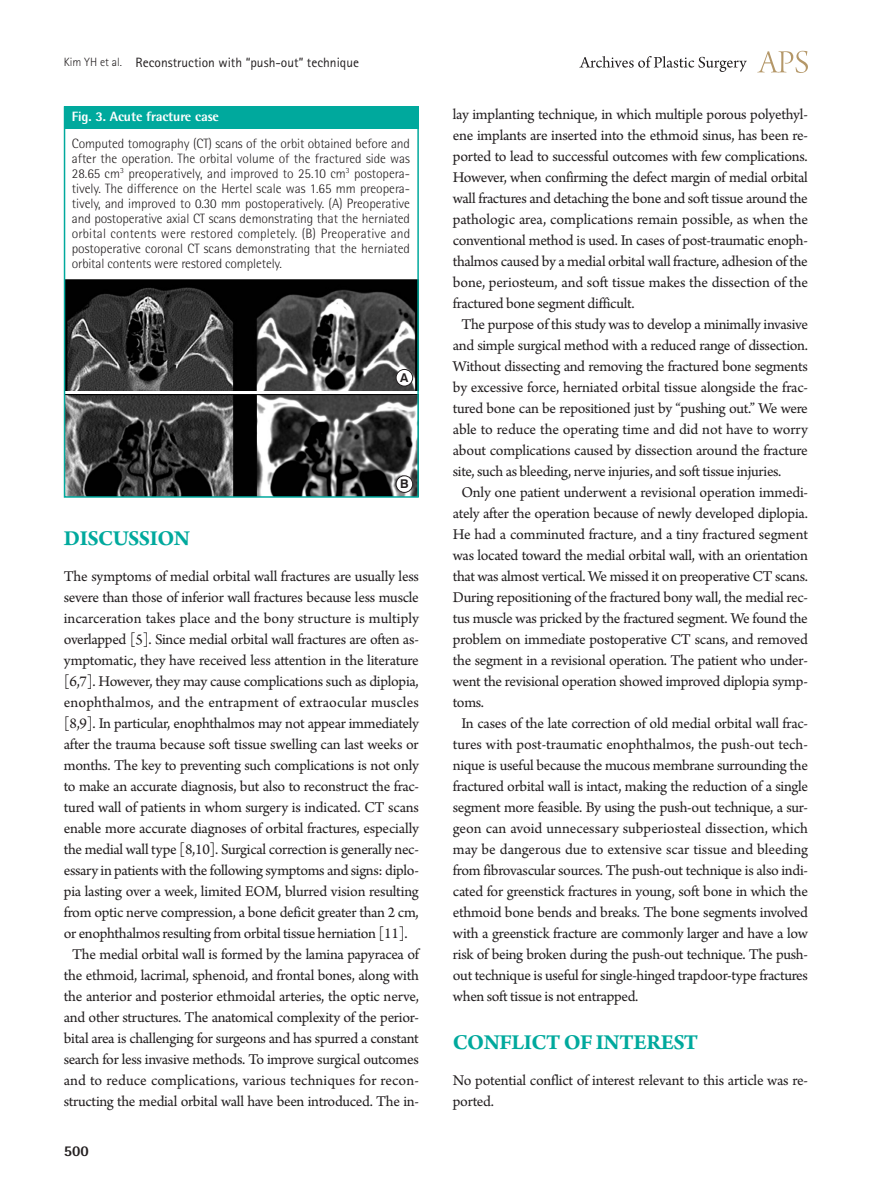
<style>
.page{position:relative;width:893px;height:1191px;background:#fff}
.page>*{position:absolute;margin:0;border:0;box-sizing:border-box;transform-origin:0 0}
.대제목{font:700 22.5px "Arno Pro";letter-spacing:-.02em;color:#00a99d}
.본문{font:15.75px/21px "Arno Pro";letter-spacing:-.02em;color:#231f20;text-align:justify}
.본문_0{font:15.75px/21px "Arno Pro";letter-spacing:-.02em;color:#231f20;text-align:justify}
.t1{font:800 15px "Rotis Semi Sans Std";color:#231f20}
.그림설명{font:300 13.5px/15px "Rotis Semi Sans Std";letter-spacing:-.01em;color:#231f20;text-align:justify}
.t2{font:13.5px "Rotis Sans Serif Std";color:#231f20}
.표그림제목{font:800 13.5px "Rotis Semi Sans Std";letter-spacing:-.01em;color:#fff}
.t3{font:700 12.15px "Swiss 721 BT";color:#231f20}
.s1{font-weight:300;font-size:12px}
</style>
<div class="page">
<svg style="left:757px;top:51px;width:51px;height:22px"></svg>
<svg style="left:579px;top:56px;width:168px;height:16px"></svg>
<img style="left:67px;top:280px;width:349px;height:110px">
<img style="left:67px;top:395px;width:349px;height:100px">
<div style="left:64px;top:106px;width:354px;height:23px;background:#00a99d"></div>
<div style="left:64px;top:106px;width:355px;height:392px;border:2px solid #00a99d"></div>
<div style="left:396px;top:369px;width:17px;height:17px;background:#fff;border-radius:50%"></div>
<div style="left:396px;top:369px;width:17px;height:17px;border:1px solid #231f20;border-radius:50%"></div>
<div style="left:396px;top:476px;width:17px;height:16px;background:#fff;border-radius:50%"></div>
<div style="left:396px;top:475px;width:17px;height:17px;border:1px solid #231f20;border-radius:50%"></div>
<p class="t2" style="left:64px;top:54px;width:297px"><span class="s1">Kim YH et al.</span> Reconstruction with “push-out” technique</p>
<p class="표그림제목" style="left:72px;top:108px;width:149px">Fig. 3. Acute fracture case</p>
<p class="그림설명" style="left:72px;top:136px;width:340px">Computed tomography (CT) scans of the orbit obtained before and after the operation. The orbital volume of the fractured side was 28.65 cm<sup>3</sup> preoperatively, and improved to 25.10 cm<sup>3</sup> postopera&shy;tively. The difference on the Hertel scale was 1.65 mm preopera&shy;tively, and improved to 0.30 mm postoperatively. (A) Preoperative and postoperative axial CT scans demonstrating that the herniated orbital contents were restored completely. (B) Preoperative and postoperative coronal CT scans demonstrating that the herniated orbital contents were restored completely.</p>
<p class="t3" style="left:400px;top:370px;width:10px">A</p>
<p class="t3" style="left:400px;top:477px;width:10px">B</p>
<p class="대제목" style="left:64px;top:525px;width:128px">DISCUSSION</p>
<p class="본문_0" style="left:64px;top:567px;width:357px">The symptoms of medial orbital wall fractures are usually less severe than those of inferior wall fractures because less muscle incarceration takes place and the bony structure is multiply overlapped [5]. Since medial orbital wall fractures are often as&shy;ymptomatic, they have received less attention in the literature [6,7]. However, they may cause complications such as diplopia, enophthalmos, and the entrapment of extraocular muscles [8,9]. In particular, enophthalmos may not appear immediately after the trauma because soft tissue swelling can last weeks or months. The key to preventing such complications is not only to make an accurate diagnosis, but also to reconstruct the frac&shy;tured wall of patients in whom surgery is indicated. CT scans enable more accurate diagnoses of orbital fractures, especially the medial wall type [8,10]. Surgical correction is generally nec&shy;essary in patients with the following symptoms and signs: diplo&shy;pia lasting over a week, limited EOM, blurred vision resulting from optic nerve compression, a bone deficit greater than 2 cm, or enophthalmos resulting from orbital tissue herniation [11].</p>
<p class="본문" style="left:64px;top:945px;width:357px;text-align:center">The medial orbital wall is formed by the lamina papyracea of the ethmoid, lacrimal, sphenoid, and frontal bones, along with the anterior and posterior ethmoidal arteries, the optic nerve, and other structures. The anatomical complexity of the perior&shy;bital area is challenging for surgeons and has spurred a constant search for less invasive methods. To improve surgical outcomes and to reduce complications, various techniques for recon&shy;structing the medial orbital wall have been introduced. The in-</p>
<p class="t1" style="left:64px;top:1141px;width:27px">500</p>
<p class="본문" style="left:453px;top:105px;width:357px">lay implanting technique, in which multiple porous polyethyl&shy;ene implants are inserted into the ethmoid sinus, has been re&shy;ported to lead to successful outcomes with few complications.<br>However, when confirming the defect margin of medial orbital wall fractures and detaching the bone and soft tissue around the pathologic area, complications remain possible, as when the conventional method is used. In cases of post-traumatic enoph&shy;thalmos caused by a medial orbital wall fracture, adhesion of the bone, periosteum, and soft tissue makes the dissection of the fractured bone segment difficult.</p>
<p class="본문" style="left:453px;top:315px;width:357px;text-indent:9px">The purpose of this study was to develop a minimally invasive and simple surgical method with a reduced range of dissection.<br>Without dissecting and removing the fractured bone segments by excessive force, herniated orbital tissue alongside the frac&shy;tured bone can be repositioned just by “pushing out.” We were able to reduce the operating time and did not have to worry about complications caused by dissection around the fracture site, such as bleeding, nerve injuries, and soft tissue injuries.</p>
<p class="본문" style="left:453px;top:483px;width:357px;text-indent:9px">Only one patient underwent a revisional operation immedi&shy;ately after the operation because of newly developed diplopia.<br>He had a comminuted fracture, and a tiny fractured segment was located toward the medial orbital wall, with an orientation that was almost vertical. We missed it on preoperative CT scans.<br>During repositioning of the fractured bony wall, the medial rec&shy;tus muscle was pricked by the fractured segment. We found the problem on immediate postoperative CT scans, and removed the segment in a revisional operation. The patient who under&shy;went the revisional operation showed improved diplopia symp&shy;toms.</p>
<p class="본문" style="left:453px;top:714px;width:357px;text-indent:9px">In cases of the late correction of old medial orbital wall frac&shy;tures with post-traumatic enophthalmos, the push-out tech&shy;nique is useful because the mucous membrane surrounding the fractured orbital wall is intact, making the reduction of a single segment more feasible. By using the push-out technique, a sur&shy;geon can avoid unnecessary subperiosteal dissection, which may be dangerous due to extensive scar tissue and bleeding from fibrovascular sources. The push-out technique is also indi&shy;cated for greenstick fractures in young, soft bone in which the ethmoid bone bends and breaks. The bone segments involved with a greenstick fracture are commonly larger and have a low risk of being broken during the push-out technique. The push&shy;out technique is useful for single-hinged trapdoor-type fractures when soft tissue is not entrapped.</p>
<p class="대제목" style="left:453px;top:1029px;width:247px">CONFLICT OF INTEREST</p>
<p class="본문_0" style="left:453px;top:1071px;width:357px">No potential conflict of interest relevant to this article was re&shy;ported.</p>
</div>
